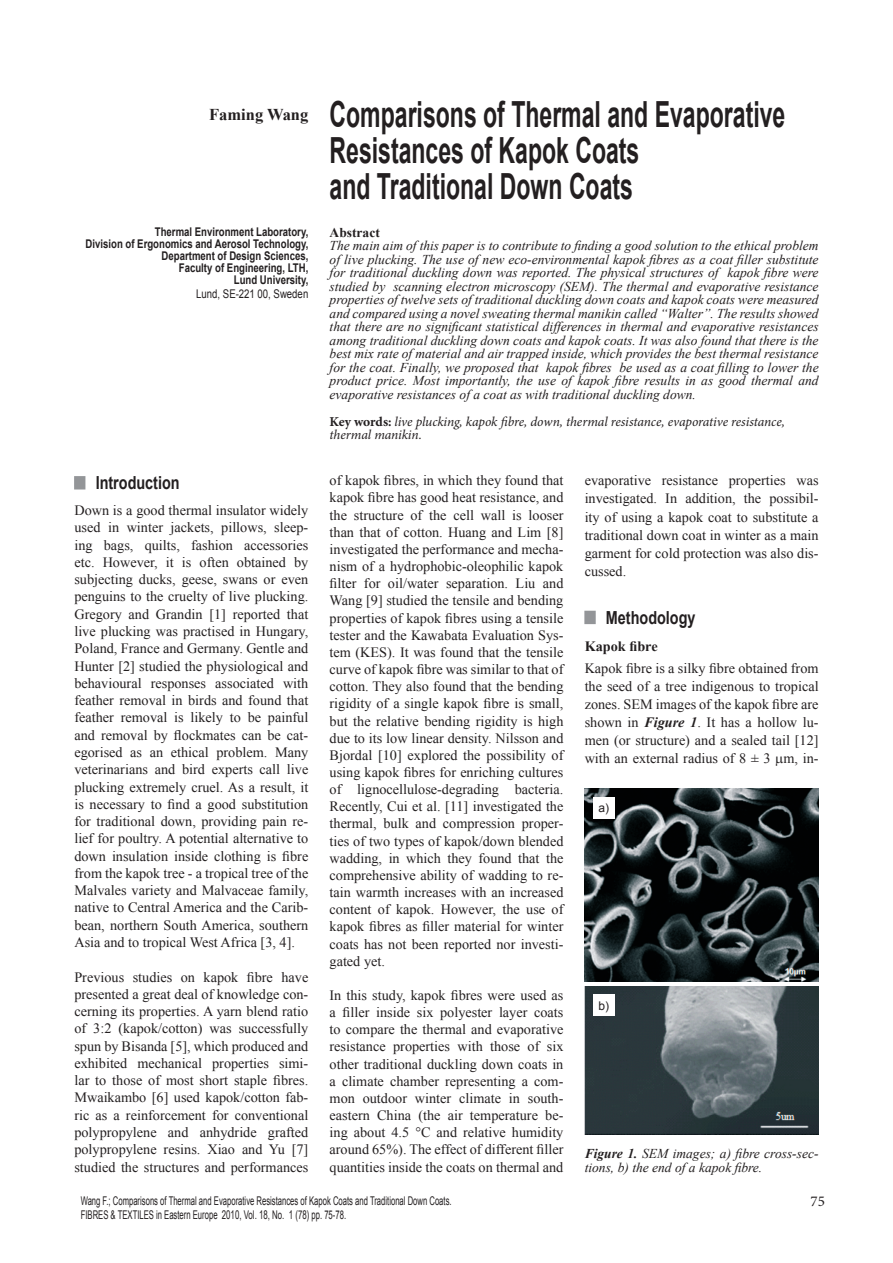
<style>
.page{position:relative;width:893px;height:1263px;background:#fff}
.page>*{position:absolute;margin:0;border:0;box-sizing:border-box;transform-origin:0 0}
.Tytuł{font:700 36px/36px "Arial";color:#231f20;scale:.64 1}
.Podtytuł_1{font:700 18px "Arial";color:#231f20;scale:.8 1}
.autor{font:700 16.5px "Times New Roman";color:#231f20}
.t1{font:15px "Minion Pro";color:#231f20}
.Normalny{font:14.25px/17.1px "Times New Roman";color:#231f20;text-align:justify}
.Normalny-2{font:700 14.25px "Times New Roman";color:#231f20}
.Normalny-3{font:italic 13.5px/13.5px "Times New Roman";color:#231f20;text-align:justify}
.t2{font:italic 13.5px/13.5px "Minion Pro";letter-spacing:-.01em;color:#231f20}
.abstrakt{font:700 13.5px "Times New Roman";color:#231f20}
.adres{font:12px "Arial";color:#231f20;scale:.64 1}
.adres-2{font:700 12px "Arial";color:#231f20;scale:.8 1}
.adres-3{font:12px "Arial";color:#231f20;scale:.8 1}
.Podpis{font:12px "Arial";color:#231f20}
.s1{color:#939598}
.s2{font-weight:700;font-style:normal}
.s3{font-weight:700;font-style:italic}
.s4{font-weight:700}
.s5{font-family:"Arial Narrow"}
</style>
<div class="page">
<div style="left:584px;top:611px;width:12px;height:13px;border:3px solid #939598"></div>
<div style="left:74px;top:476px;width:11px;height:13px;border:3px solid #939598"></div>
<img style="left:585px;top:789px;width:234px;height:193px">
<img style="left:585px;top:986px;width:233px;height:148px">
<div style="left:593px;top:797px;width:21px;height:22px;background:#fff"></div>
<div style="left:593px;top:995px;width:21px;height:21px;background:#fff"></div>
<p class="autor" style="left:209px;top:103px;width:101px">Faming Wang</p>
<p class="adres-2" style="left:155px;top:223px;width:193px">Thermal Environment Laboratory,</p>
<p class="adres-2" style="left:86px;top:235px;width:280px">Division of Ergonomics and Aerosol Technology,</p>
<p class="adres-2" style="left:162px;top:247px;width:185px">Department of Design Sciences,</p>
<p class="adres-2" style="left:179px;top:259px;width:163px">Faculty of Engineering, LTH,</p>
<p class="adres-2" style="left:234px;top:271px;width:95px">Lund University,</p>
<p class="adres-3" style="left:196px;top:286px;width:142px">Lund, SE-221 00, Sweden</p>
<p class="Podtytuł_1" style="left:74px;top:471px;width:133px"><span class="s1">■</span> Introduction</p>
<p class="Normalny" style="left:74px;top:501px;width:235px">Down is a good thermal insulator widely used in winter jackets, pillows, sleep&shy;ing bags, quilts, fashion accessories etc. However, it is often obtained by subjecting ducks, geese, swans or even penguins to the cruelty of live plucking.<br>Gregory and Grandin [1] reported that live plucking was practised in Hungary, Poland, France and Germany. Gentle and Hunter [2] studied the physiological and behavioural responses associated with feather removal in birds and found that feather removal is likely to be painful and removal by flockmates can be cat&shy;egorised as an ethical problem. Many veterinarians and bird experts call live plucking extremely cruel. As a result, it is necessary to find a good substitution for traditional down, providing pain re&shy;lief for poultry. A potential alternative to down insulation inside clothing is fibre from the kapok tree - a tropical tree of the Malvales variety and Malvaceae family, native to Central America and the Carib&shy;bean, northern South America, southern Asia and to tropical West Africa [3, 4].</p>
<p class="Normalny" style="left:74px;top:968px;width:235px">Previous studies on kapok fibre have presented a great deal of knowledge con&shy;cerning its properties. A yarn blend ratio of 3:2 (kapok/cotton) was successfully spun by Bisanda [5], which produced and exhibited mechanical properties simi&shy;lar to those of most short staple fibres.<br>Mwaikambo [6] used kapok/cotton fab&shy;ric as a reinforcement for conventional polypropylene and anhydride grafted polypropylene resins. Xiao and Yu [7] studied the structures and performances</p>
<p class="Tytuł" style="left:330px;top:98px;width:714px">Comparisons of Thermal and Evaporative<br>Resistances of Kapok Coats<br>and Traditional Down Coats</p>
<p class="abstrakt" style="left:330px;top:223px;width:52px">Abstract</p>
<p class="Normalny-3" style="left:330px;top:239px;width:490px">The main aim of this paper is to contribute to finding a good solution to the ethical problem of live plucking. The use of new eco-environmental kapok fibres as a coat filler substitute for traditional duckling down was reported. The physical structures of kapok fibre were studied by scanning electron microscopy (SEM). The thermal and evaporative resistance properties of twelve sets of traditional duckling down coats and kapok coats were measured and compared using a novel sweating thermal manikin called “Walter”. The results showed that there are no significant statistical differences in thermal and evaporative resistances among traditional duckling down coats and kapok coats. It was also found that there is the best mix rate of material and air trapped inside, which provides the best thermal resistance for the coat. Finally, we proposed that kapok fibres be used as a coat filling to lower the product price. Most importantly, the use of kapok fibre results in as good thermal and evaporative resistances of a coat as with traditional duckling down.</p>
<p class="t2" style="left:330px;top:415px;width:457px"><span class="s2">Key words:</span> live plucking, kapok fibre, down, thermal resistance, evaporative resistance, thermal manikin.</p>
<p class="Normalny" style="left:330px;top:472px;width:235px">of kapok fibres, in which they found that kapok fibre has good heat resistance, and the structure of the cell wall is looser than that of cotton. Huang and Lim [8] investigated the performance and mecha&shy;nism of a hydrophobic-oleophilic kapok filter for oil/water separation. Liu and Wang [9] studied the tensile and bending properties of kapok fibres using a tensile tester and the Kawabata Evaluation Sys&shy;tem (KES). It was found that the tensile curve of kapok fibre was similar to that of cotton. They also found that the bending rigidity of a single kapok fibre is small, but the relative bending rigidity is high due to its low linear density. Nilsson and Bjordal [10] explored the possibility of using kapok fibres for enriching cultures of lignocellulose-degrading bacteria.<br>Recently, Cui et al. [11] investigated the thermal, bulk and compression proper&shy;ties of two types of kapok/down blended wadding, in which they found that the comprehensive ability of wadding to re&shy;tain warmth increases with an increased content of kapok. However, the use of kapok fibres as filler material for winter coats has not been reported nor investi&shy;gated yet.</p>
<p class="Normalny" style="left:330px;top:986px;width:235px">In this study, kapok fibres were used as a filler inside six polyester layer coats to compare the thermal and evaporative resistance properties with those of six other traditional duckling down coats in a climate chamber representing a com&shy;mon outdoor winter climate in south&shy;eastern China (the air temperature be&shy;ing about 4.5 °C and relative humidity around 65%). The effect of different filler quantities inside the coats on thermal and</p>
<p class="Normalny" style="left:585px;top:471px;width:235px;line-height:18.1px">evaporative resistance properties was investigated. In addition, the possibil&shy;ity of using a kapok coat to substitute a traditional down coat in winter as a main garment for cold protection was also dis&shy;cussed.</p>
<p class="Podtytuł_1" style="left:585px;top:606px;width:140px"><span class="s1">■</span> Methodology</p>
<p class="Normalny-2" style="left:585px;top:636px;width:74px">Kapok fibre</p>
<p class="Normalny" style="left:585px;top:659px;width:235px;line-height:18.1px">Kapok fibre is a silky fibre obtained from the seed of a tree indigenous to tropical zones. SEM images of the kapok fibre are shown in <span class="s3">Figure 1</span>. It has a hollow lu&shy;men (or structure) and a sealed tail [12] with an external radius of 8 ± 3 m, in-</p>
<p class="Podpis" style="left:598px;top:800px;width:12px">a)</p>
<p class="Podpis" style="left:598px;top:997px;width:12px">b)</p>
<p class="Normalny-3" style="left:585px;top:1146px;width:235px"><span class="s4">Figure 1.</span> SEM images; a) fibre cross-sec&shy;tions, b) the end of a kapok fibre.</p>
<p class="adres" style="left:81px;top:1192px;width:581px">Wang F.; Comparisons of Thermal and Evaporative Resistances of Kapok Coats and Traditional Down Coats.</p>
<p class="adres" style="left:81px;top:1207px;width:416px">FIBRES &amp; TEXTILES in Eastern Europe <span class="s5">2010, Vol. 18, No. 1 (78)</span> pp. 75-78.</p>
<p class="t1" style="left:810px;top:1191px;width:16px">75</p>
</div>
